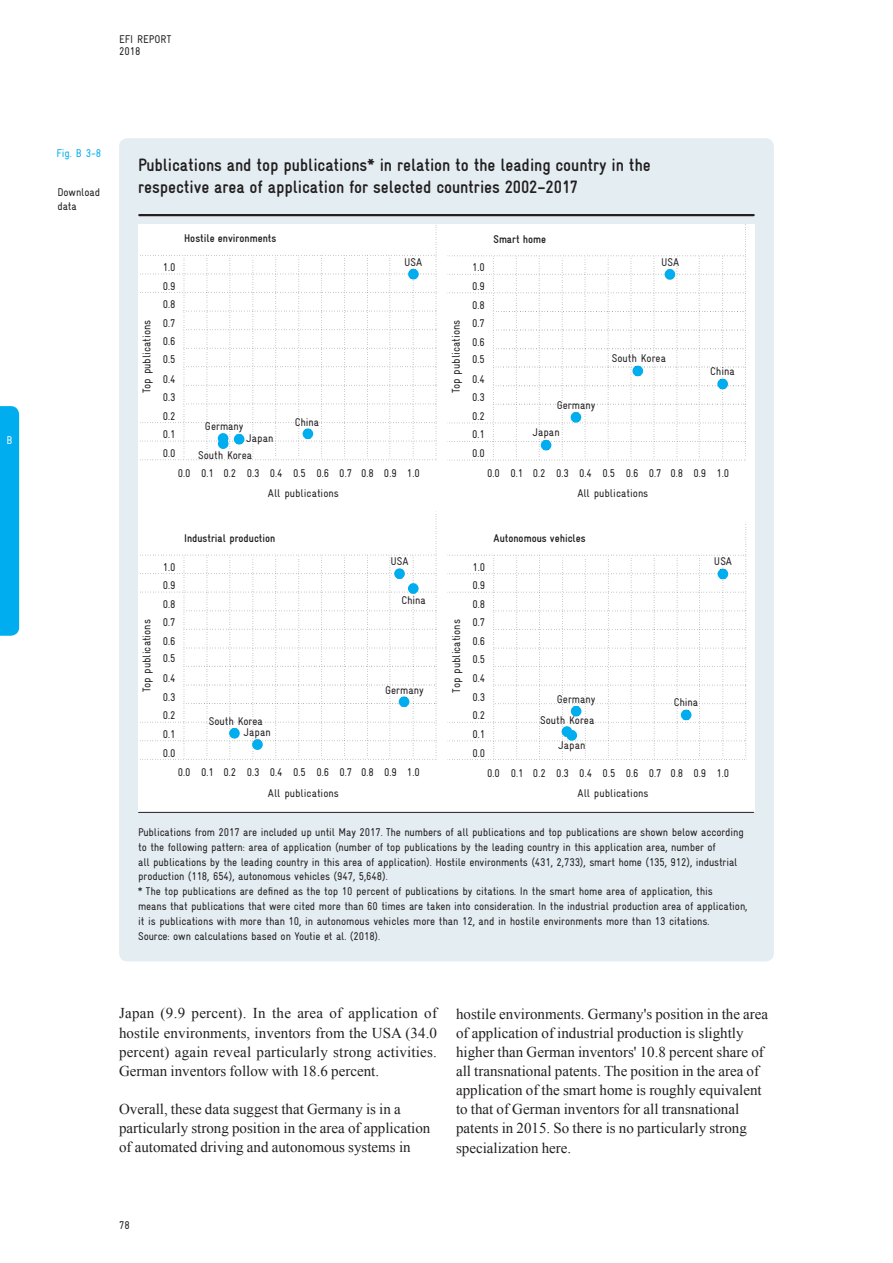
<style>
.page{position:relative;width:893px;height:1263px;background:#fff}
.page>*{position:absolute;margin:0;border:0;box-sizing:border-box;transform-origin:0 0}
.t1{font:700 condensed 18px/21.3px "Gravur";letter-spacing:-.005em;color:#231f20}
.t2{font:15px/19.2px "Times New Roman";color:#231f20}
.t3{font:condensed 11.25px/18.6px "Gravur";letter-spacing:-.01em;color:#231f20}
.t4{font:700 condensed 11.25px "Gravur";color:#231f20}
.t5{font:condensed 11.25px "Gravur";color:#00aeef}
.t6{font:condensed 11.25px "Gravur";color:#fff}
</style>
<div class="page">
<div style="left:0;top:406px;width:19px;height:230px;background:#00aeef"></div>
<div style="left:119px;top:138px;width:655px;height:823px;background:#e4edf2;border-radius:9px"></div>
<div style="left:138px;top:224px;width:617px;height:588px;background:#fff"></div>
<svg style="left:140px;top:225px;width:297px;height:235px"></svg>
<svg style="left:447px;top:522px;width:300px;height:238px"></svg>
<div style="left:303px;top:428px;width:10px;height:11px;background:#00aeef;border-radius:50%"></div>
<div style="left:234px;top:434px;width:10px;height:10px;background:#00aeef;border-radius:50%"></div>
<div style="left:218px;top:433px;width:10px;height:11px;background:#00aeef;border-radius:50%"></div>
<div style="left:218px;top:438px;width:10px;height:11px;background:#00aeef;border-radius:50%"></div>
<div style="left:408px;top:269px;width:11px;height:10px;background:#00aeef;border-radius:50%"></div>
<svg style="left:447px;top:224px;width:299px;height:237px"></svg>
<div style="left:571px;top:412px;width:10px;height:11px;background:#00aeef;border-radius:50%"></div>
<div style="left:541px;top:440px;width:10px;height:10px;background:#00aeef;border-radius:50%"></div>
<div style="left:632px;top:366px;width:11px;height:10px;background:#00aeef;border-radius:50%"></div>
<div style="left:665px;top:269px;width:10px;height:11px;background:#00aeef;border-radius:50%"></div>
<div style="left:717px;top:379px;width:11px;height:10px;background:#00aeef;border-radius:50%"></div>
<svg style="left:140px;top:514px;width:297px;height:246px"></svg>
<div style="left:252px;top:739px;width:11px;height:11px;background:#00aeef;border-radius:50%"></div>
<div style="left:229px;top:728px;width:11px;height:11px;background:#00aeef;border-radius:50%"></div>
<div style="left:394px;top:568px;width:11px;height:11px;background:#00aeef;border-radius:50%"></div>
<div style="left:408px;top:583px;width:11px;height:11px;background:#00aeef;border-radius:50%"></div>
<div style="left:399px;top:696px;width:10px;height:11px;background:#00aeef;border-radius:50%"></div>
<div style="left:571px;top:706px;width:10px;height:10px;background:#00aeef;border-radius:50%"></div>
<div style="left:562px;top:726px;width:10px;height:11px;background:#00aeef;border-radius:50%"></div>
<div style="left:566px;top:730px;width:11px;height:11px;background:#00aeef;border-radius:50%"></div>
<div style="left:718px;top:569px;width:10px;height:10px;background:#00aeef;border-radius:50%"></div>
<div style="left:681px;top:710px;width:10px;height:10px;background:#00aeef;border-radius:50%"></div>
<hr style="left:139px;top:214px;width:615px;height:2px;background:#231f20">
<hr style="left:139px;top:812px;width:615px;height:1px;background:#231f20">
<p class="t6" style="left:6px;top:434px;width:7px">B</p>
<p class="t3" style="left:119px;top:33px;width:54px;line-height:12px">EFI REPORT<br>2018</p>
<p class="t5" style="left:56px;top:147px;width:46px">Fig. B 3-8</p>
<p class="t3" style="left:57px;top:184px;width:44px;line-height:14.9px">Download data</p>
<h1 class="t1" style="left:138px;top:155px;width:514px">Publications and top publications* in relation to the leading country in the respective area of application for selected countries 2002–2017</h1>
<p class="t3" style="left:137px;top:393px;width:75px;rotate:-90deg">Top publications</p>
<p class="t3" style="left:163px;top:258px;width:14px">1.0</p>
<p class="t3" style="left:163px;top:276px;width:14px">0.9</p>
<p class="t3" style="left:163px;top:295px;width:14px">0.8</p>
<p class="t3" style="left:163px;top:314px;width:14px">0.7</p>
<p class="t3" style="left:163px;top:332px;width:14px">0.6</p>
<p class="t3" style="left:163px;top:350px;width:14px">0.5</p>
<p class="t3" style="left:163px;top:369px;width:14px;text-align:justify">0.4<br>0.3<br>0.2</p>
<p class="t3" style="left:163px;top:425px;width:14px;line-height:19px">0.1<br>0.0</p>
<p class="t4" style="left:184px;top:232px;width:94px">Hostile environments</p>
<p class="t3" style="left:205px;top:417px;width:40px">Germany</p>
<p class="t3" style="left:247px;top:429px;width:28px">Japan</p>
<p class="t3" style="left:198px;top:446px;width:56px">South Korea</p>
<p class="t3" style="left:295px;top:412px;width:26px">China</p>
<p class="t3" style="left:404px;top:253px;width:20px">USA</p>
<p class="t3" style="left:178px;top:464px;width:244px">0.0 0.1 0.2 0.3 0.4 0.5 0.6 0.7 0.8 0.9 1.0</p>
<p class="t3" style="left:268px;top:484px;width:72px">All publications</p>
<p class="t3" style="left:137px;top:692px;width:75px;rotate:-90deg">Top publications</p>
<p class="t3" style="left:163px;top:557px;width:14px">1.0</p>
<p class="t3" style="left:163px;top:576px;width:14px">0.9</p>
<p class="t3" style="left:163px;top:595px;width:14px">0.8</p>
<p class="t3" style="left:163px;top:613px;width:14px">0.7</p>
<p class="t3" style="left:163px;top:632px;width:14px">0.6</p>
<p class="t3" style="left:163px;top:649px;width:14px">0.5</p>
<p class="t3" style="left:163px;top:669px;width:14px;text-align:justify">0.4<br>0.3<br>0.2</p>
<p class="t3" style="left:163px;top:724px;width:14px;line-height:19px">0.1<br>0.0</p>
<p class="t4" style="left:184px;top:532px;width:93px">Industrial production</p>
<p class="t3" style="left:209px;top:712px;width:56px">South Korea</p>
<p class="t3" style="left:244px;top:723px;width:28px">Japan</p>
<p class="t3" style="left:390px;top:552px;width:20px">USA</p>
<p class="t3" style="left:401px;top:591px;width:26px">China</p>
<p class="t3" style="left:385px;top:681px;width:40px">Germany</p>
<p class="t3" style="left:178px;top:763px;width:244px">0.0 0.1 0.2 0.3 0.4 0.5 0.6 0.7 0.8 0.9 1.0</p>
<p class="t3" style="left:268px;top:783px;width:72px">All publications</p>
<p class="t3" style="left:447px;top:393px;width:75px;rotate:-90deg">Top publications</p>
<p class="t3" style="left:472px;top:258px;width:14px">1.0</p>
<p class="t3" style="left:472px;top:277px;width:14px">0.9</p>
<p class="t3" style="left:472px;top:295px;width:14px">0.8</p>
<p class="t3" style="left:472px;top:314px;width:14px">0.7</p>
<p class="t3" style="left:472px;top:333px;width:14px">0.6</p>
<p class="t3" style="left:472px;top:350px;width:14px">0.5</p>
<p class="t3" style="left:472px;top:370px;width:14px;text-align:justify">0.4<br>0.3<br>0.2</p>
<p class="t3" style="left:472px;top:425px;width:14px;line-height:19px">0.1<br>0.0</p>
<p class="t4" style="left:493px;top:233px;width:54px">Smart home</p>
<p class="t3" style="left:557px;top:396px;width:40px">Germany</p>
<p class="t3" style="left:533px;top:423px;width:28px">Japan</p>
<p class="t3" style="left:661px;top:252px;width:20px">USA</p>
<p class="t3" style="left:612px;top:349px;width:56px">South Korea</p>
<p class="t3" style="left:710px;top:362px;width:26px">China</p>
<p class="t3" style="left:487px;top:464px;width:244px">0.0 0.1 0.2 0.3 0.4 0.5 0.6 0.7 0.8 0.9 1.0</p>
<p class="t3" style="left:577px;top:484px;width:72px">All publications</p>
<p class="t3" style="left:447px;top:693px;width:75px;rotate:-90deg">Top publications</p>
<p class="t3" style="left:472px;top:558px;width:14px">1.0</p>
<p class="t3" style="left:472px;top:576px;width:14px">0.9</p>
<p class="t3" style="left:472px;top:595px;width:14px">0.8</p>
<p class="t3" style="left:472px;top:613px;width:14px">0.7</p>
<p class="t3" style="left:472px;top:632px;width:14px">0.6</p>
<p class="t3" style="left:472px;top:649px;width:14px">0.5</p>
<p class="t3" style="left:472px;top:669px;width:14px;text-align:justify">0.4<br>0.3<br>0.2</p>
<p class="t3" style="left:472px;top:724px;width:14px;line-height:19px">0.1<br>0.0</p>
<p class="t4" style="left:494px;top:532px;width:94px">Autonomous vehicles</p>
<p class="t3" style="left:540px;top:688px;width:57px;line-height:21.9px;text-align:right">Germany<br>South Korea</p>
<p class="t3" style="left:674px;top:693px;width:26px">China</p>
<p class="t3" style="left:558px;top:736px;width:28px">Japan</p>
<p class="t3" style="left:714px;top:552px;width:20px">USA</p>
<p class="t3" style="left:487px;top:763px;width:244px">0.0 0.1 0.2 0.3 0.4 0.5 0.6 0.7 0.8 0.9 1.0</p>
<p class="t3" style="left:578px;top:784px;width:72px">All publications</p>
<p class="t3" style="left:138px;top:824px;width:611px;line-height:14.9px">Publications from 2017 are included up until May 2017. The numbers of all publications and top publications are shown below according to the following pattern: area of application (number of top publications by the leading country in this application area, number of<br>all publications by the leading country in this area of application). Hostile environments (431, 2,733), smart home (135, 912), industrial production (118, 654), autonomous vehicles (947, 5,648).<br>* The top publications are defined as the top 10 percent of publications by citations. In the smart home area of application, this<br>means that publications that were cited more than 60 times are taken into consideration. In the industrial production area of application, it is publications with more than 10, in autonomous vehicles more than 12, and in hostile environments more than 13 citations.<br>Source: own calculations based on Youtie et al. (2018).</p>
<h2 class="t2" style="left:119px;top:1003px;width:319px;text-align:justify">Japan (9.9 percent). In the area of application of hostile environments, inventors from the USA (34.0 percent) again reveal particularly strong activities.<br>German inventors follow with 18.6 percent.</h2>
<h2 class="t2" style="left:119px;top:1099px;width:313px">Overall, these data suggest that Germany is in a particularly strong position in the area of application of automated driving and autonomous systems in</h2>
<p class="t2" style="left:456px;top:1004px;width:314px">hostile environments. Germany's position in the area of application of industrial production is slightly higher than German inventors' 10.8 percent share of all transnational patents. The position in the area of application of the smart home is roughly equivalent to that of German inventors for all transnational patents in 2015. So there is no particularly strong specialization here.</p>
<p class="t3" style="left:119px;top:1216px;width:12px">78</p>
</div>
